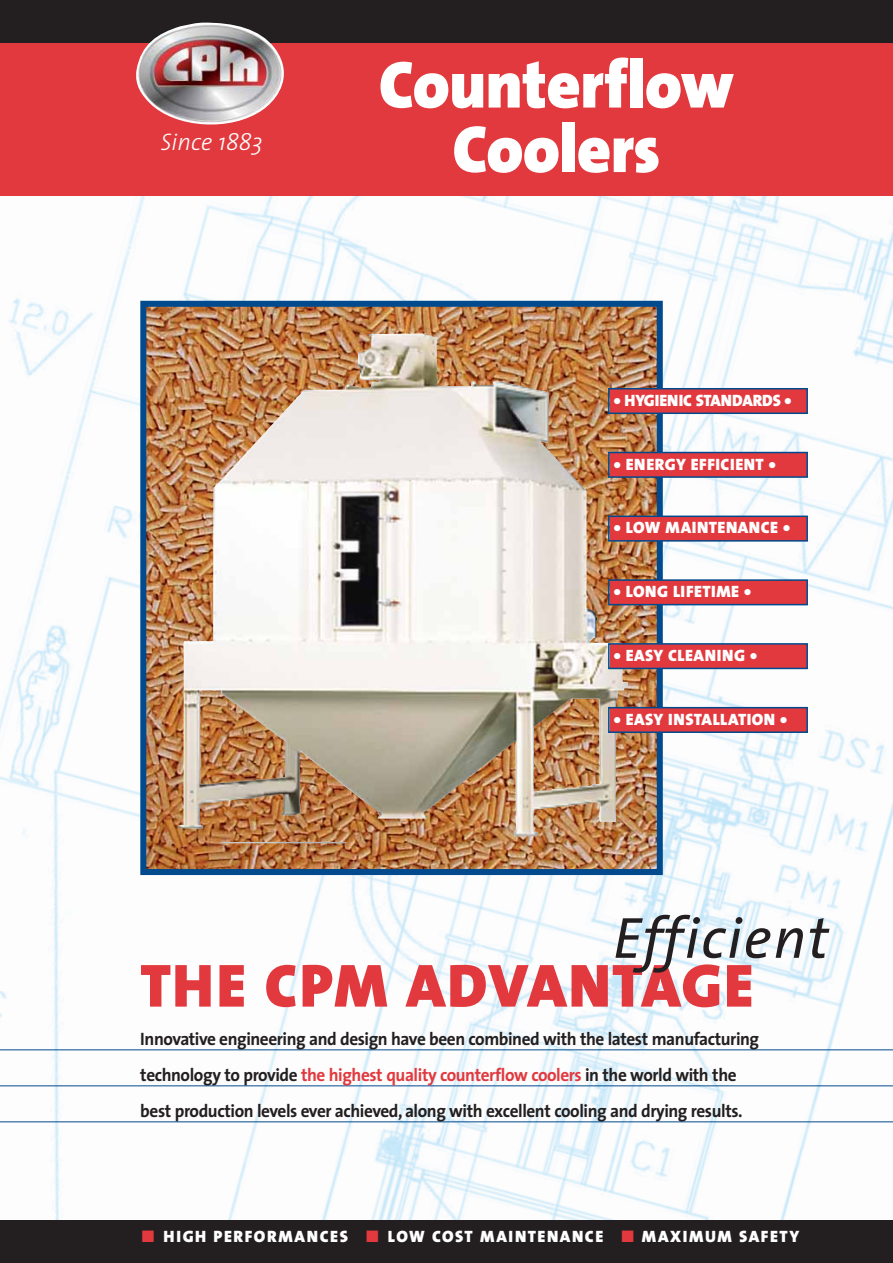
<style>
.page{position:relative;width:893px;height:1263px;background:#fff}
.page>*{position:absolute;margin:0;border:0;box-sizing:border-box;transform-origin:0 0}
.t1{font:900 67.5px/64.5px "The Sans";letter-spacing:-.01em;color:#fff;text-align:center}
.t2{font:900 61.5px "The Sans";letter-spacing:.02em;color:#e1393e}
.t3{font:italic 58.5px "The Sans";letter-spacing:.03em;color:#231f20}
.t4{font:italic 300 24px "The Sans";color:#fff}
.t5{font:700 18px/36px "The Sans";letter-spacing:-.025em;color:#231f20;scale:.96 1}
.t6{font:900 16.5px "The Sans";letter-spacing:.03em;color:#fff}
.t7{font:900 16.5px "The Sans";letter-spacing:.095em;color:#fff}
.t8{font:900 16.5px "The Sans";letter-spacing:-.005em;color:#fff}
.s1{color:#e1393e}
</style>
<div class="page">
<img style="left:0;top:196px;width:893px;height:1024px">
<div style="left:0;top:43px;width:893px;height:153px;background:#e1393e"></div>
<div style="left:0;top:0;width:893px;height:43px;background:#231f20"></div>
<div style="left:0;top:1220px;width:893px;height:43px;background:#231f20"></div>
<img style="left:147px;top:308px;width:509px;height:560px">
<div style="left:140px;top:301px;width:523px;height:574px;border:6px solid #004a8d"></div>
<hr style="left:0;top:1049px;width:893px;height:1px;background:#004a8d">
<hr style="left:0;top:1085px;width:893px;height:1px;background:#004a8d">
<hr style="left:0;top:1121px;width:893px;height:1px;background:#004a8d">
<img style="left:136px;top:22px;width:148px;height:103px">
<img style="left:179px;top:333px;width:449px;height:504px">
<div style="left:610px;top:708px;width:196px;height:23px;background:#e1393e"></div>
<div style="left:608px;top:707px;width:200px;height:26px;border:2px solid #004a8d"></div>
<div style="left:610px;top:645px;width:196px;height:23px;background:#e1393e"></div>
<div style="left:608px;top:643px;width:200px;height:26px;border:2px solid #004a8d"></div>
<div style="left:610px;top:581px;width:196px;height:23px;background:#e1393e"></div>
<div style="left:608px;top:579px;width:200px;height:26px;border:2px solid #004a8d"></div>
<div style="left:610px;top:517px;width:196px;height:23px;background:#e1393e"></div>
<div style="left:608px;top:515px;width:200px;height:27px;border:2px solid #004a8d"></div>
<div style="left:610px;top:453px;width:196px;height:23px;background:#e1393e"></div>
<div style="left:608px;top:452px;width:200px;height:26px;border:2px solid #004a8d"></div>
<div style="left:610px;top:389px;width:196px;height:23px;background:#e1393e"></div>
<div style="left:608px;top:388px;width:200px;height:26px;border:2px solid #004a8d"></div>
<h3 class="t4" style="left:161px;top:132px;width:104px">Since 1883</h3>
<h1 class="t1" style="left:379px;top:59px;width:357px">Counterflow<br>Coolers</h1>
<p class="t8" style="left:614px;top:394px;width:179px">• HYGIENIC STANDARDS •</p>
<p class="t6" style="left:614px;top:458px;width:163px">• ENERGY EFFICIENT •</p>
<p class="t6" style="left:614px;top:521px;width:178px">• LOW MAINTENANCE •</p>
<p class="t6" style="left:614px;top:585px;width:139px">• LONG LIFETIME •</p>
<p class="t6" style="left:614px;top:649px;width:145px">• EASY CLEANING •</p>
<p class="t6" style="left:614px;top:713px;width:175px">• EASY INSTALLATION •</p>
<h3 class="t3" style="left:613px;top:915px;width:217px">Efficient</h3>
<h2 class="t2" style="left:140px;top:962px;width:615px">THE CPM ADVANTAGE</h2>
<p class="t5" style="left:140px;top:1022px;width:646px">Innovative engineering and design have been combined with the latest manufacturing technology to provide <span class="s1">the highest quality counterflow coolers</span> in the world with the best production levels ever achieved, along with excellent cooling and drying results.</p>
<p class="t7" style="left:142px;top:1230px;width:659px"><span class="s1">■</span> HIGH PERFORMANCES <span class="s1">■</span> LOW COST MAINTENANCE <span class="s1">■</span> MAXIMUM SAFETY</p>
</div>
